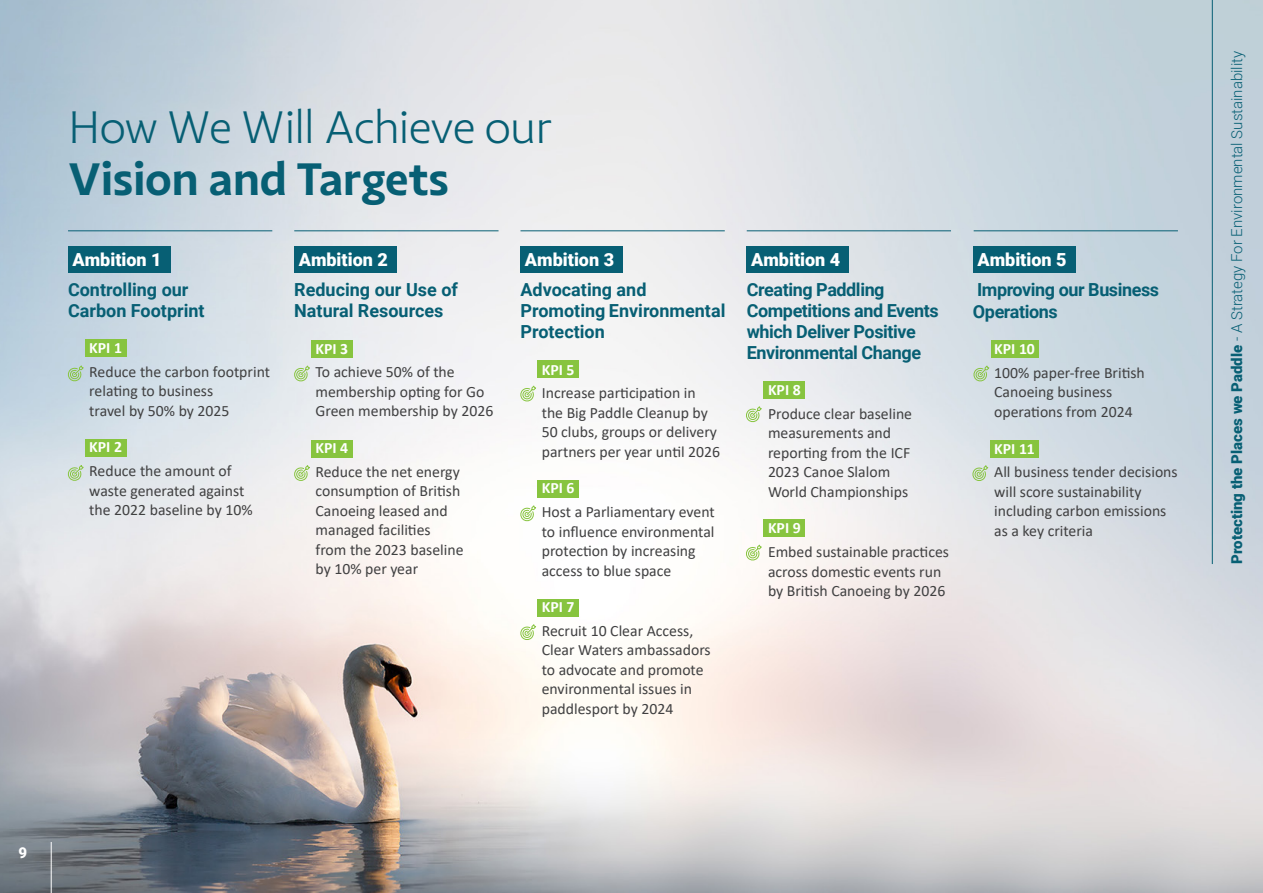
<style>
.page{position:relative;width:1263px;height:893px;background:#fff}
.page>*{position:absolute;margin:0;border:0;box-sizing:border-box;transform-origin:0 0}
.t1{font:300 45px "Highgate";letter-spacing:-.02em;color:#075f74}
.t2{font:700 45px "Highgate";letter-spacing:-.01em;color:#075f74}
.t3{font:700 18px/21.3px "Roboto";color:#075f74}
.t4{font:700 18px/21px "Roboto";letter-spacing:-.025em;color:#075f74}
.t5{font:900 18px "Roboto";color:#fff}
.t6{font:15.75px/19.5px "Calibri";color:#404041}
.t7{font:700 15.75px "Calibri";color:#fff}
.t8{font:300 15px "Roboto";color:#075f74}
.t9{font:900 15px "Roboto";color:#fff}
.s1{font-weight:900}
</style>
<div class="page">
<img style="left:0;top:0;width:1263px;height:893px">
<div style="left:991px;top:340px;width:48px;height:18px;background:#87c43f"></div>
<svg style="left:972px;top:365px;width:18px;height:17px"></svg>
<div style="left:990px;top:440px;width:49px;height:17px;background:#87c43f"></div>
<svg style="left:971px;top:465px;width:18px;height:17px"></svg>
<div style="left:763px;top:381px;width:42px;height:17px;background:#87c43f"></div>
<svg style="left:745px;top:406px;width:17px;height:17px"></svg>
<div style="left:763px;top:520px;width:42px;height:17px;background:#87c43f"></div>
<svg style="left:745px;top:544px;width:17px;height:17px"></svg>
<div style="left:538px;top:599px;width:41px;height:17px;background:#87c43f"></div>
<svg style="left:519px;top:624px;width:18px;height:17px"></svg>
<div style="left:538px;top:361px;width:41px;height:17px;background:#87c43f"></div>
<div style="left:538px;top:480px;width:41px;height:18px;background:#87c43f"></div>
<svg style="left:519px;top:385px;width:18px;height:17px"></svg>
<svg style="left:519px;top:505px;width:18px;height:17px"></svg>
<div style="left:312px;top:340px;width:41px;height:18px;background:#87c43f"></div>
<div style="left:312px;top:440px;width:41px;height:17px;background:#87c43f"></div>
<svg style="left:293px;top:365px;width:18px;height:17px"></svg>
<svg style="left:293px;top:464px;width:18px;height:18px"></svg>
<div style="left:294px;top:246px;width:102px;height:26px;background:#075f74"></div>
<div style="left:85px;top:339px;width:41px;height:18px;background:#87c43f"></div>
<div style="left:85px;top:439px;width:41px;height:17px;background:#87c43f"></div>
<hr style="left:294px;top:231px;width:204px;height:1px;background:#075f74">
<svg style="left:67px;top:365px;width:17px;height:17px"></svg>
<hr style="left:520px;top:231px;width:205px;height:1px;background:#075f74">
<hr style="left:68px;top:231px;width:204px;height:1px;background:#075f74">
<hr style="left:747px;top:231px;width:204px;height:1px;background:#075f74">
<hr style="left:974px;top:231px;width:204px;height:1px;background:#075f74">
<div style="left:68px;top:246px;width:102px;height:26px;background:#075f74"></div>
<svg style="left:67px;top:464px;width:17px;height:18px"></svg>
<div style="left:520px;top:246px;width:103px;height:26px;background:#075f74"></div>
<div style="left:747px;top:246px;width:102px;height:26px;background:#075f74"></div>
<div style="left:973px;top:246px;width:102px;height:26px;background:#075f74"></div>
<hr style="left:1212px;top:0;width:1px;height:564px;background:#075f74">
<hr style="left:51px;top:842px;width:1px;height:51px;background:#fff">
<h1 class="t1" style="left:68px;top:108px;width:485px">How We Will Achieve our</h1>
<h1 class="t2" style="left:68px;top:161px;width:383px">Vision and Targets</h1>
<p class="t5" style="left:72px;top:252px;width:91px">Ambition 1</p>
<p class="t3" style="left:68px;top:280px;width:138px">Controlling our<br>Carbon Footprint</p>
<p class="t7" style="left:89px;top:342px;width:34px">KPI 1</p>
<p class="t6" style="left:89px;top:361px;width:182px">Reduce the carbon footprint rela琀椀ng to business<br>travel by 50% by 2025</p>
<p class="t7" style="left:89px;top:442px;width:34px">KPI 2</p>
<p class="t6" style="left:89px;top:461px;width:165px">Reduce the amount of waste generated against the 2022 baseline by 10%</p>
<p class="t5" style="left:299px;top:252px;width:91px">Ambition 2</p>
<p class="t3" style="left:294px;top:280px;width:165px">Reducing our Use of<br>Natural Resources</p>
<p class="t7" style="left:315px;top:343px;width:34px">KPI 3</p>
<p class="t6" style="left:315px;top:362px;width:179px">To achieve 50% of the membership op琀椀ng for Go<br>Green membership by 2026</p>
<p class="t7" style="left:315px;top:442px;width:34px">KPI 4</p>
<p class="t6" style="left:315px;top:461px;width:150px">Reduce the net energy consump琀椀on of Bri琀椀sh<br>Canoeing leased and managed facili琀椀es from the 2023 baseline by 10% per year</p>
<p class="t5" style="left:525px;top:252px;width:91px">Ambition 3</p>
<p class="t3" style="left:520px;top:280px;width:206px">Advocating and<br>Promoting Environmental<br>Protection</p>
<p class="t7" style="left:542px;top:364px;width:34px">KPI 5</p>
<p class="t6" style="left:542px;top:383px;width:180px">Increase par琀椀cipa琀椀on in the Big Paddle Cleanup by<br>50 clubs, groups or delivery partners per year un琀椀l 2026</p>
<p class="t7" style="left:542px;top:483px;width:34px">KPI 6</p>
<p class="t6" style="left:542px;top:502px;width:175px">Host a Parliamentary event to in昀氀uence environmental protec琀椀on by increasing access to blue space</p>
<p class="t7" style="left:542px;top:601px;width:34px">KPI 7</p>
<p class="t6" style="left:542px;top:621px;width:170px">Recruit 10 Clear Access,<br>Clear Waters ambassadors to advocate and promote environmental issues in paddlesport by 2024</p>
<p class="t5" style="left:751px;top:252px;width:91px">Ambition 4</p>
<p class="t4" style="left:747px;top:280px;width:194px">Creating Paddling<br>Competitions and Events which Deliver Positive<br>Environmental Change</p>
<p class="t7" style="left:768px;top:384px;width:34px">KPI 8</p>
<p class="t6" style="left:768px;top:403px;width:146px">Produce clear baseline measurements and repor琀椀ng from the ICF<br>2023 Canoe Slalom<br>World Championships</p>
<p class="t7" style="left:768px;top:523px;width:34px">KPI 9</p>
<p class="t6" style="left:768px;top:542px;width:183px">Embed sustainable prac琀椀ces across domes琀椀c events run by Bri琀椀sh Canoeing by 2026</p>
<p class="t5" style="left:977px;top:252px;width:91px">Ambition 5</p>
<p class="t4" style="left:973px;top:280px;width:188px;line-height:21.6px">Improving our Business<br>Operations</p>
<p class="t7" style="left:994px;top:343px;width:42px">KPI 10</p>
<p class="t6" style="left:994px;top:363px;width:152px">100% paper-free Bri琀椀sh<br>Canoeing business opera琀椀ons from 2024</p>
<p class="t7" style="left:994px;top:443px;width:42px">KPI 11</p>
<p class="t6" style="left:994px;top:462px;width:185px">All business tender decisions will score sustainability including carbon emissions as a key criteria</p>
<p class="t9" style="left:18px;top:846px;width:10px">9</p>
<p class="t8" style="left:1231px;top:564px;width:514px;rotate:-90deg"><span class="s1">Protecting the Places we Paddle</span> - A Strategy For Environmental Sustainability</p>
</div>
